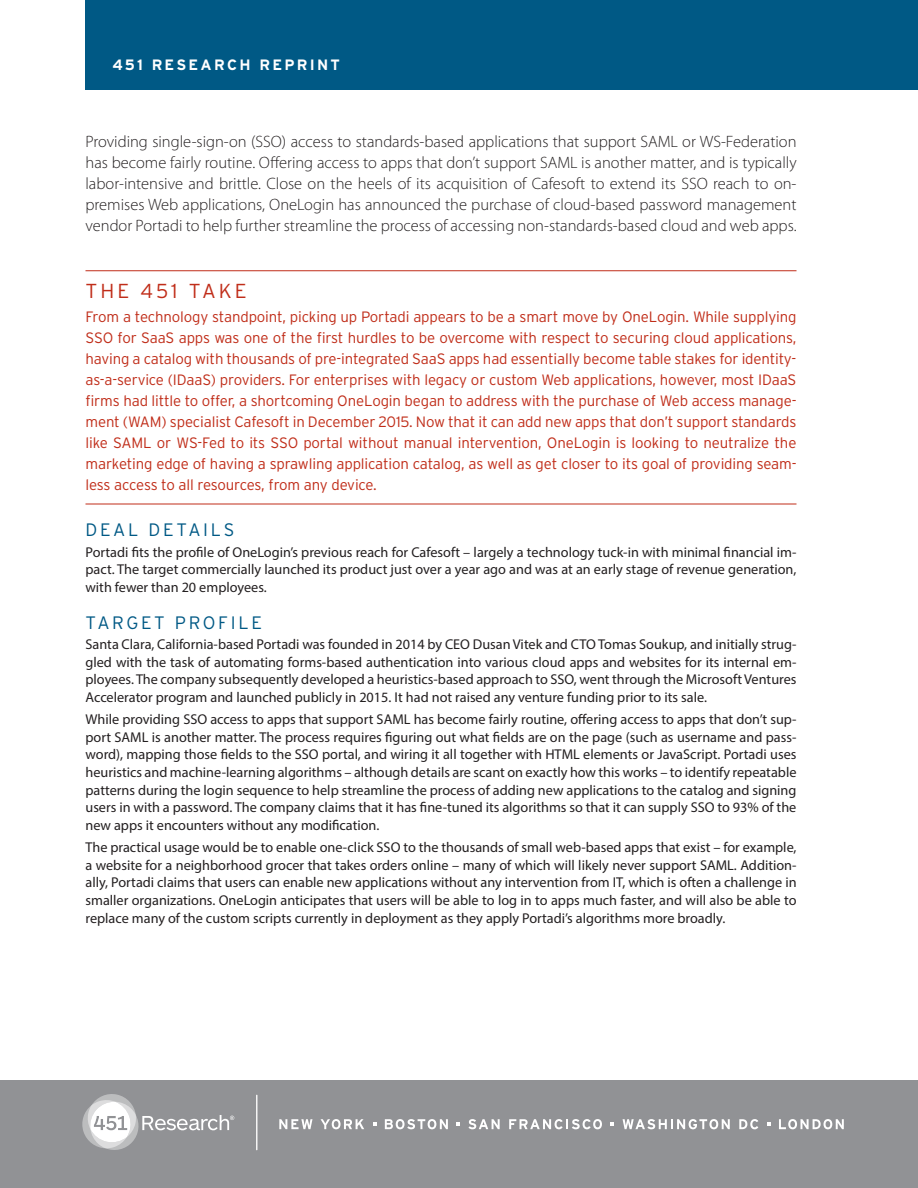
<style>
.page{position:relative;width:918px;height:1188px;background:#fff}
.page>*{position:absolute;margin:0;border:0;box-sizing:border-box;transform-origin:0 0}
._451_Take_Header{font:300 20.25px "Interstate";letter-spacing:.15em;color:#c02d19}
.Hed_30_Solid_Light{font:300 18px "Interstate";letter-spacing:.15em;color:#005985}
.Hed_30_Shorter{font:300 18px "Interstate";letter-spacing:.15em;color:#005985}
.Intro_Body{font:300 16.5px/21px "Myriad Pro";color:#231f20;text-align:justify}
._451_Take_Body{font:300 15px/21px "Interstate";letter-spacing:-.02em;color:#c02d19;text-align:justify}
.Header{font:700 15px "Interstate";letter-spacing:.15em;color:#fff}
.Myriad_Body{font:14.25px/17.7px "Myriad Pro";color:#231f20;text-align:justify}
</style>
<div class="page">
<hr style="left:86px;top:270px;width:710px;height:1px;background:#c02d19">
<hr style="left:86px;top:504px;width:710px;height:1px;background:#c02d19">
<div style="left:0;top:1080px;width:918px;height:108px;background:#919295"></div>
<hr style="left:256px;top:1095px;width:1px;height:55px;background:#fff">
<svg style="left:82px;top:1094px;width:152px;height:56px"></svg>
<svg style="left:279px;top:1119px;width:34px;height:10px"></svg>
<svg style="left:321px;top:1119px;width:43px;height:10px"></svg>
<svg style="left:385px;top:1119px;width:63px;height:10px"></svg>
<svg style="left:468px;top:1119px;width:32px;height:10px"></svg>
<svg style="left:509px;top:1119px;width:93px;height:10px"></svg>
<svg style="left:623px;top:1119px;width:107px;height:10px"></svg>
<svg style="left:739px;top:1119px;width:19px;height:10px"></svg>
<svg style="left:779px;top:1119px;width:65px;height:10px"></svg>
<svg style="left:373px;top:1122px;width:3px;height:4px"></svg>
<svg style="left:456px;top:1122px;width:4px;height:4px"></svg>
<svg style="left:611px;top:1122px;width:3px;height:4px"></svg>
<svg style="left:767px;top:1122px;width:3px;height:4px"></svg>
<div style="left:86px;top:0;width:832px;height:90px;background:#005985"></div>
<p class="Header" style="left:112px;top:55px;width:229px">451 RESEARCH REPRINT</p>
<p class="Intro_Body" style="left:86px;top:131px;width:713px">Providing single-sign-on (SSO) access to standards-based applications that support SAML or WS-Federation has become fairly routine. Offering access to apps that don’t support SAML is another matter, and is typically labor-intensive and brittle. Close on the heels of its acquisition of Cafesoft to extend its SSO reach to on&shy;premises Web applications, OneLogin has announced the purchase of cloud-based password management vendor Portadi to help further streamline the process of accessing non-standards-based cloud and web apps.</p>
<p class="_451_Take_Header" style="left:86px;top:279px;width:163px">THE 451 TAKE</p>
<p class="_451_Take_Body" style="left:86px;top:306px;width:713px">From a technology standpoint, picking up Portadi appears to be a smart move by OneLogin. While supplying SSO for SaaS apps was one of the first hurdles to be overcome with respect to securing cloud applications, having a catalog with thousands of pre-integrated SaaS apps had essentially become table stakes for identity&shy;as-a-service (IDaaS) providers. For enterprises with legacy or custom Web applications, however, most IDaaS firms had little to offer, a shortcoming OneLogin began to address with the purchase of Web access manage&shy;ment (WAM) specialist Cafesoft in December 2015. Now that it can add new apps that don’t support standards like SAML or WS-Fed to its SSO portal without manual intervention, OneLogin is looking to neutralize the marketing edge of having a sprawling application catalog, as well as get closer to its goal of providing seam&shy;less access to all resources, from any device.</p>
<p class="Hed_30_Shorter" style="left:86px;top:519px;width:151px">DEAL DETAILS</p>
<p class="Myriad_Body" style="left:86px;top:543px;width:713px">Portadi fits the profile of OneLogin’s previous reach for Cafesoft – largely a technology tuck-in with minimal financial im&shy;pact. The target commercially launched its product just over a year ago and was at an early stage of revenue generation, with fewer than 20 employees.</p>
<p class="Hed_30_Solid_Light" style="left:86px;top:611px;width:178px">TARGET PROFILE</p>
<p class="Myriad_Body" style="left:86px;top:635px;width:713px">Santa Clara, California-based Portadi was founded in 2014 by CEO Dusan Vitek and CTO Tomas Soukup, and initially strug&shy;gled with the task of automating forms-based authentication into various cloud apps and websites for its internal em&shy;ployees. The company subsequently developed a heuristics-based approach to SSO, went through the Microsoft Ventures Accelerator program and launched publicly in 2015. It had not raised any venture funding prior to its sale.</p>
<p class="Myriad_Body" style="left:86px;top:710px;width:713px">While providing SSO access to apps that support SAML has become fairly routine, offering access to apps that don’t sup&shy;port SAML is another matter. The process requires figuring out what fields are on the page (such as username and pass&shy;word), mapping those fields to the SSO portal, and wiring it all together with HTML elements or JavaScript. Portadi uses heuristics and machine-learning algorithms – although details are scant on exactly how this works – to identify repeatable patterns during the login sequence to help streamline the process of adding new applications to the catalog and signing users in with a password. The company claims that it has fine-tuned its algorithms so that it can supply SSO to 93% of the new apps it encounters without any modification.</p>
<p class="Myriad_Body" style="left:86px;top:838px;width:713px">The practical usage would be to enable one-click SSO to the thousands of small web-based apps that exist – for example, a website for a neighborhood grocer that takes orders online – many of which will likely never support SAML. Addition&shy;ally, Portadi claims that users can enable new applications without any intervention from IT, which is often a challenge in smaller organizations. OneLogin anticipates that users will be able to log in to apps much faster, and will also be able to replace many of the custom scripts currently in deployment as they apply Portadi’s algorithms more broadly.</p>
</div>
